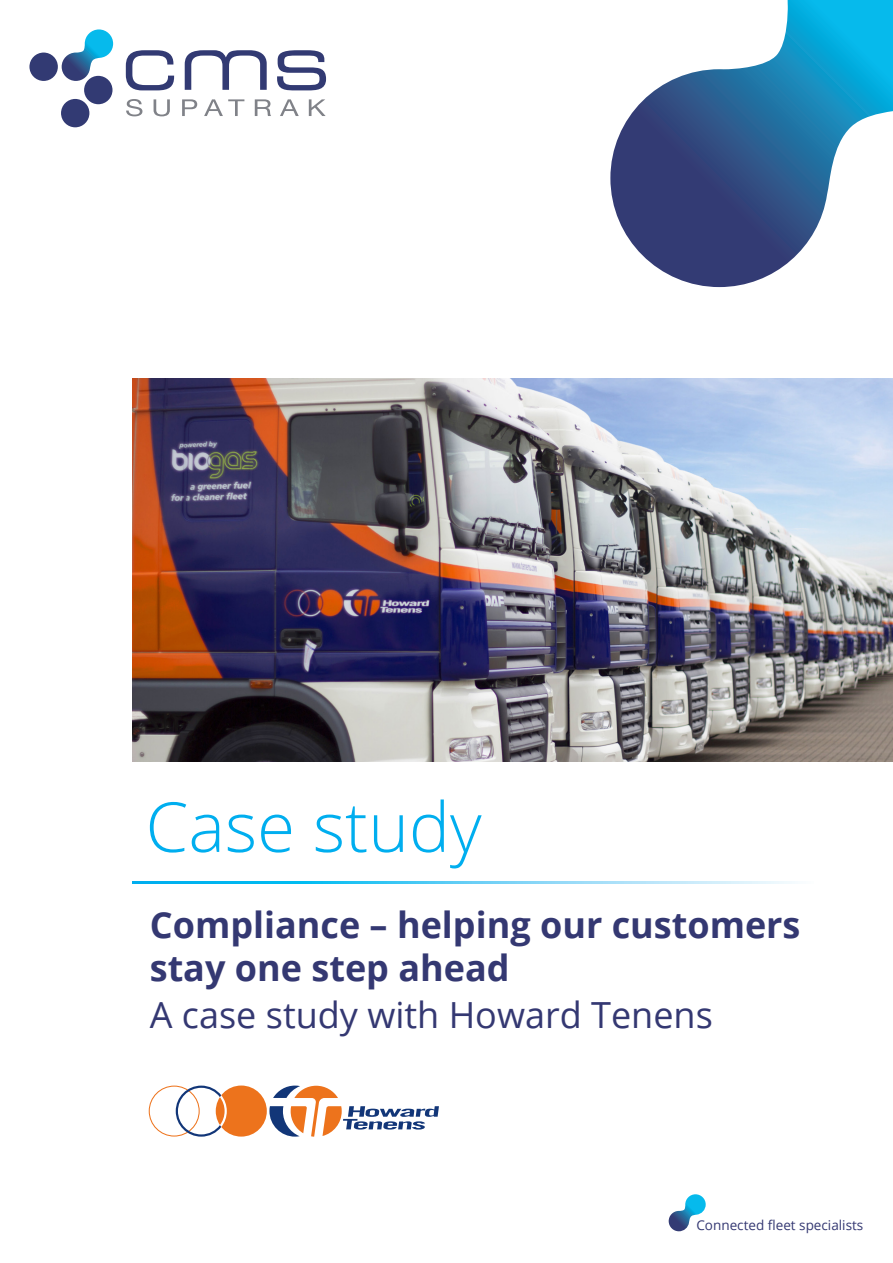
<style>
.page{position:relative;width:893px;height:1263px;background:#fff}
.page>*{position:absolute;margin:0;border:0;box-sizing:border-box;transform-origin:0 0}
.t1{font:300 69px "Open Sans";color:#00aeef}
.t2{font:700 36px/43.2px "Open Sans";color:#343872}
.t3{font:36px "Open Sans";color:#343872}
.t4{font:13.5px "Open Sans";color:#343872}
</style>
<div class="page">
<svg style="left:610px;top:0;width:283px;height:287px"></svg>
<svg style="left:126px;top:99px;width:16px;height:17px"></svg>
<svg style="left:154px;top:99px;width:16px;height:17px"></svg>
<svg style="left:182px;top:99px;width:15px;height:17px"></svg>
<svg style="left:204px;top:99px;width:40px;height:17px"></svg>
<svg style="left:255px;top:99px;width:16px;height:17px"></svg>
<svg style="left:280px;top:99px;width:19px;height:17px"></svg>
<svg style="left:309px;top:99px;width:17px;height:17px"></svg>
<div style="left:84px;top:76px;width:28px;height:28px;background:#323a73;border-radius:50%"></div>
<div style="left:29px;top:53px;width:29px;height:28px;background:#323a73;border-radius:50%"></div>
<div style="left:61px;top:99px;width:28px;height:28px;background:#323a73;border-radius:50%"></div>
<svg style="left:62px;top:29px;width:51px;height:52px"></svg>
<svg style="left:126px;top:50px;width:48px;height:40px"></svg>
<svg style="left:185px;top:50px;width:82px;height:40px"></svg>
<svg style="left:277px;top:50px;width:49px;height:40px"></svg>
<svg style="left:669px;top:1194px;width:37px;height:37px"></svg>
<img style="left:133px;top:378px;width:760px;height:383px">
<svg style="left:133px;top:881px;width:662px;height:2px"></svg>
<svg style="left:149px;top:1085px;width:290px;height:52px"></svg>
<p class="t1" style="left:146px;top:779px;width:338px">Case study</p>
<p class="t2" style="left:150px;top:902px;width:652px">Compliance – helping our customers stay one step ahead</p>
<p class="t3" style="left:150px;top:990px;width:565px">A case study with Howard Tenens</p>
<p class="t4" style="left:696px;top:1216px;width:168px">Connected fleet specialists</p>
</div>
